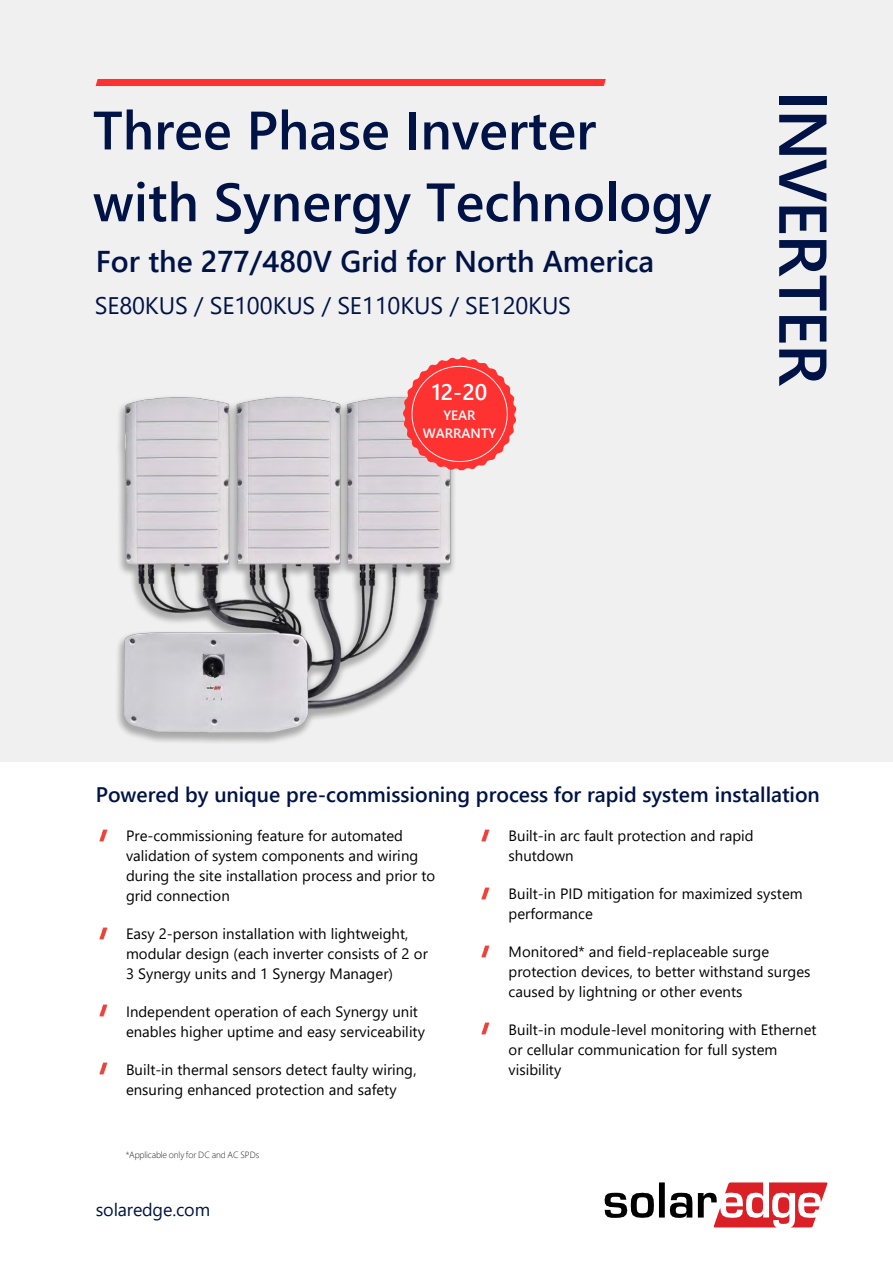
<style>
.page{position:relative;width:893px;height:1263px;background:#fff}
.page>*{position:absolute;margin:0;border:0;box-sizing:border-box;transform-origin:0 0}
.t1{font:600 67.5px "Segoe UI";letter-spacing:-.02em;color:#001346}
.t2{font:600 54px/71.8px "Segoe UI";color:#001346}
.t3{font:600 30px "Segoe UI";color:#001346}
.t4{font:24px "Segoe UI";letter-spacing:-.005em;color:#001346}
.t5{font:600 22.5px "Segoe UI";color:#fff}
.t6{font:600 21px "Segoe UI";color:#001346}
.t7{font:18px "Segoe UI";letter-spacing:-.01em;color:#001545}
.t8{font:15px/20px "Segoe UI";color:#000}
.t9{font:600 13.5px/18px "Segoe UI";color:#fff;text-align:center}
.t10{font:300 9px "Segoe UI";letter-spacing:-.01em;color:#1f1f1f}
</style>
<div class="page">
<svg style="left:605px;top:1182px;width:222px;height:45px"></svg>
<div style="left:0;top:0;width:893px;height:761px;background:#f0f0f0"></div>
<div style="left:96px;top:79px;width:510px;height:7px;background:#ff3232"></div>
<img style="left:95px;top:396px;width:382px;height:366px">
<svg style="left:99px;top:829px;width:9px;height:12px"></svg>
<svg style="left:99px;top:927px;width:9px;height:12px"></svg>
<svg style="left:99px;top:1005px;width:9px;height:12px"></svg>
<svg style="left:99px;top:1063px;width:9px;height:12px"></svg>
<svg style="left:482px;top:829px;width:8px;height:12px"></svg>
<svg style="left:482px;top:887px;width:8px;height:12px"></svg>
<svg style="left:482px;top:945px;width:8px;height:12px"></svg>
<svg style="left:482px;top:1023px;width:8px;height:12px"></svg>
<svg style="left:403px;top:357px;width:113px;height:113px"></svg>
<img style="left:409px;top:375px;width:101px;height:97px">
<p class="t2" style="left:93px;top:90px;width:620px">Three Phase Inverter with Synergy Technology</p>
<p class="t3" style="left:96px;top:239px;width:560px">For the 277/480V Grid for North America</p>
<h1 class="t4" style="left:95px;top:288px;width:478px">SE80KUS / SE100KUS / SE110KUS / SE120KUS</h1>
<p class="t5" style="left:432px;top:376px;width:57px">12-20</p>
<p class="t9" style="left:423px;top:405px;width:75px">YEAR<br>WARRANTY</p>
<p class="t1" style="left:852px;top:90px;width:297px;rotate:90deg">INVERTER</p>
<p class="t6" style="left:96px;top:779px;width:726px">Powered by unique pre-commissioning process for rapid system installation</p>
<p class="t8" style="left:126px;top:825px;width:311px">Pre-commissioning feature for automated validation of system components and wiring during the site installation process and prior to grid connection</p>
<p class="t8" style="left:126px;top:923px;width:303px">Easy 2-person installation with lightweight, modular design (each inverter consists of 2 or<br>3 Synergy units and 1 Synergy Manager)</p>
<p class="t8" style="left:126px;top:1000px;width:300px">Independent operation of each Synergy unit enables higher uptime and easy serviceability</p>
<p class="t8" style="left:126px;top:1058px;width:292px">Built-in thermal sensors detect faulty wiring, ensuring enhanced protection and safety</p>
<p class="t8" style="left:509px;top:825px;width:247px">Built-in arc fault protection and rapid shutdown</p>
<p class="t8" style="left:509px;top:883px;width:295px">Built-in PID mitigation for maximized system performance</p>
<p class="t8" style="left:509px;top:941px;width:304px">Monitored* and field-replaceable surge protection devices, to better withstand surges caused by lightning or other events</p>
<p class="t8" style="left:509px;top:1018px;width:309px">Built-in module-level monitoring with Ethernet or cellular communication for full system visibility</p>
<p class="t10" style="left:126px;top:1148px;width:135px">*Applicable only for DC and AC SPDs</p>
<p class="t7" style="left:96px;top:1197px;width:116px">solaredge.com</p>
</div>
